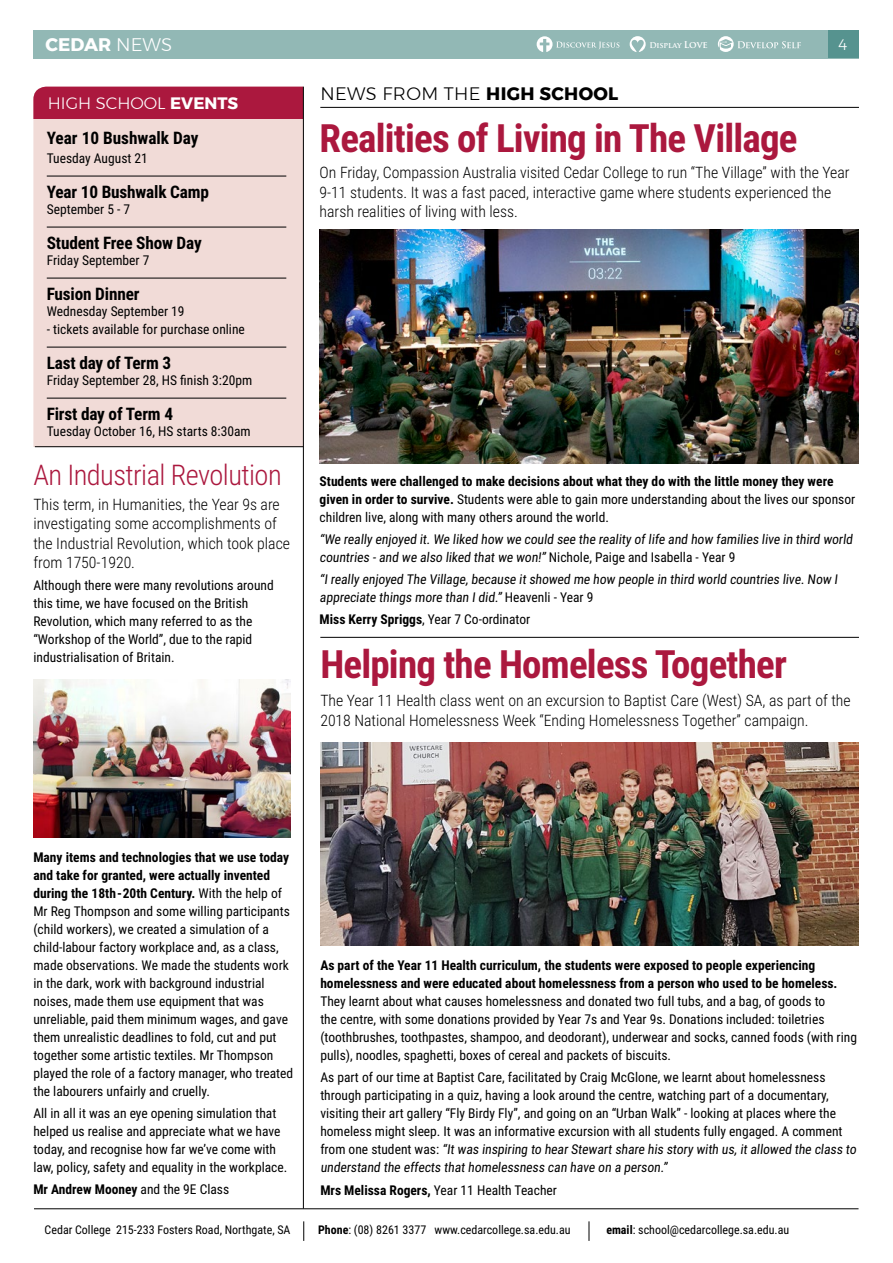
<style>
.page{position:relative;width:893px;height:1263px;background:#fff}
.page>*{position:absolute;margin:0;border:0;box-sizing:border-box;transform-origin:0 0}
.t1{font:700 39px "Roboto Condensed";letter-spacing:-.02em;color:#ab183e}
.t2{font:300 28.5px "Roboto Condensed";letter-spacing:-.02em;color:#ab183e}
.t3{font:700 18.15px "Montserrat";color:#fff}
.t4{font:300 18px "Montserrat";letter-spacing:.02em;color:#000}
.t5{font:700 17.25px "Roboto Condensed";letter-spacing:-.01em;color:#000}
.t6{font:300 16.5px "Montserrat";color:#fff}
.t7{font:300 15.75px/19.5px "Roboto Condensed";color:#000}
.t8{font:300 15.15px "Montserrat";color:#fff}
.t9{font:13.5px/18px "Roboto Condensed";color:#000}
.t10{font:700 13.5px/18px "Roboto Condensed";color:#000}
.t11{font:12px "Roboto Condensed";color:#000}
.t12{font:700 7.8px "Trajan Pro";letter-spacing:-.02em;color:#fff}
.s1{font-weight:300}
.s2{font-size:9.15px}
.s3{font-weight:700}
.s4{font-weight:400}
</style>
<div class="page">
<div style="left:33px;top:119px;width:270px;height:328px;background:#f1dbd7"></div>
<div style="left:33px;top:87px;width:270px;height:32px;background:#ab183e"></div>
<hr style="left:303px;top:87px;width:1px;height:1121px;background:#000">
<hr style="left:47px;top:176px;width:239px;height:1px;background:#000">
<hr style="left:47px;top:227px;width:239px;height:1px;background:#000">
<hr style="left:47px;top:278px;width:239px;height:1px;background:#000">
<hr style="left:47px;top:347px;width:239px;height:1px;background:#000">
<hr style="left:47px;top:398px;width:239px;height:1px;background:#000">
<hr style="left:320px;top:107px;width:539px;height:1px;background:#000">
<svg style="left:589px;top:1221px;width:1px;height:20px"></svg>
<svg style="left:303px;top:1221px;width:1px;height:20px"></svg>
<hr style="left:34px;top:1208px;width:824px;height:1px;background:#000">
<div style="left:34px;top:30px;width:825px;height:28px;background:#92b8b5"></div>
<div style="left:828px;top:30px;width:30px;height:28px;background:#56938f"></div>
<svg style="left:718px;top:36px;width:83px;height:16px"></svg>
<svg style="left:630px;top:36px;width:16px;height:16px"></svg>
<svg style="left:537px;top:36px;width:82px;height:16px"></svg>
<hr style="left:35px;top:446px;width:268px;height:1px;background:#000">
<img style="left:320px;top:742px;width:539px;height:203px">
<hr style="left:320px;top:637px;width:539px;height:1px;background:#000">
<img style="left:320px;top:230px;width:539px;height:234px">
<img style="left:33px;top:679px;width:257px;height:158px">
<h3 class="t3" style="left:46px;top:30px;width:128px">CEDAR <span class="s1">NEWS</span></h3>
<p class="t12" style="left:649px;top:41px;width:60px">Display <span class="s2">Love</span></p>
<p class="t8" style="left:838px;top:33px;width:10px">4</p>
<p class="t6" style="left:48px;top:91px;width:192px">HIGH SCHOOL <span class="s3">EVENTS</span></p>
<p class="t5" style="left:47px;top:126px;width:153px">Year 10 Bushwalk Day</p>
<p class="t9" style="left:47px;top:149px;width:103px">Tuesday August 21</p>
<p class="t5" style="left:47px;top:179px;width:164px">Year 10 Bushwalk Camp</p>
<p class="t9" style="left:47px;top:200px;width:85px">September 5 - 7</p>
<p class="t5" style="left:47px;top:230px;width:156px">Student Free Show Day</p>
<p class="t9" style="left:47px;top:251px;width:104px">Friday September 7</p>
<p class="t5" style="left:47px;top:281px;width:94px">Fusion Dinner</p>
<p class="t9" style="left:47px;top:302px;width:139px">Wednesday September 19</p>
<p class="t9" style="left:47px;top:320px;width:200px">- tickets available for purchase online</p>
<p class="t5" style="left:47px;top:350px;width:126px">Last day of Term 3</p>
<p class="t9" style="left:47px;top:371px;width:207px">Friday September 28, HS finish 3:20pm</p>
<p class="t5" style="left:47px;top:401px;width:128px">First day of Term 4</p>
<p class="t9" style="left:47px;top:422px;width:205px">Tuesday October 16, HS starts 8:30am</p>
<h2 class="t2" style="left:33px;top:455px;width:250px">An Industrial Revolution</h2>
<p class="t7" style="left:33px;top:494px;width:258px">This term, in Humanities, the Year 9s are investigating some accomplishments of the Industrial Revolution, which took place from 1750-1920.</p>
<p class="t9" style="left:33px;top:576px;width:242px">Although there were many revolutions around this time, we have focused on the British Revolution, which many referred to as the “Workshop of the World”, due to the rapid industrialisation of Britain.</p>
<h3 class="t4" style="left:320px;top:80px;width:299px">NEWS FROM THE <span class="s3">HIGH SCHOOL</span></h3>
<h1 class="t1" style="left:320px;top:110px;width:480px">Realities of Living in The Village</h1>
<p class="t7" style="left:320px;top:162px;width:532px">On Friday, Compassion Australia visited Cedar College to run “The Village” with the Year<br>9-11 students. It was a fast paced, interactive game where students experienced the harsh realities of living with less.</p>
<p class="t9" style="left:320px;top:471px;width:537px"><span class="s3">Students were challenged to make decisions about what they do with the little money they were given in order to survive.</span> Students were able to gain more understanding about the lives our sponsor children live, along with many others around the world.</p>
<p class="t9" style="left:320px;top:530px;width:537px">“We really enjoyed it. We liked how we could see the reality of life and how families live in third world countries - and we also liked that we won!” N i c h o l e, P a i g e a n d I s a b e l l a - Ye a r 9</p>
<p class="t9" style="left:320px;top:570px;width:522px">“I really enjoyed The Village, because it showed me how people in third world countries live. Now I appreciate things more than I did.” H e ave n l i - Ye a r 9</p>
<p class="t9" style="left:320px;top:610px;width:212px"><span class="s3">Miss Kerry Spriggs</span>, Year 7 Co-ordinator</p>
<h1 class="t1" style="left:320px;top:637px;width:468px">Helping the Homeless Together</h1>
<p class="t7" style="left:320px;top:690px;width:532px">The Year 11 Health class went on an excursion to Baptist Care (West) SA, as part of the<br>2018 National Homelessness Week “Ending Homelessness Together” campaign.</p>
<p class="t9" style="left:33px;top:847px;width:261px"><span class="s3">Many items and technologies that we use today and take for granted, were actually invented during the 18th-20th Century.</span> With the help of Mr Reg Thompson and some willing participants (child workers), we created a simulation of a child-labour factory workplace and, as a class, made observations. We made the students work in the dark, work with background industrial noises, made them use equipment that was unreliable, paid them minimum wages, and gave them unrealistic deadlines to fold, cut and put together some artistic textiles. Mr Thompson played the role of a factory manager, who treated the labourers unfairly and cruelly.</p>
<p class="t9" style="left:33px;top:1103px;width:255px">All in all it was an eye opening simulation that helped us realise and appreciate what we have today, and recognise how far we’ve come with law, policy, safety and equality in the workplace.</p>
<p class="t10" style="left:33px;top:1180px;width:197px">Mr Andrew Mooney <span class="s4">and the 9E Class</span></p>
<p class="t10" style="left:320px;top:956px;width:519px">As part of the Year 11 Health curriculum, the students were exposed to people experiencing homelessness and were educated about homelessness from a person who used to be homeless.</p>
<p class="t9" style="left:320px;top:992px;width:538px">They learnt about what causes homelessness and donated two full tubs, and a bag, of goods to<br>the centre, with some donations provided by Year 7s and Year 9s. Donations included: toiletries (toothbrushes, toothpastes, shampoo, and deodorant), underwear and socks, canned foods (with ring pulls), noodles, spaghetti, boxes of cereal and packets of biscuits.</p>
<p class="t9" style="left:320px;top:1068px;width:540px">As part of our time at Baptist Care, facilitated by Craig McGlone, we learnt about homelessness through participating in a quiz, having a look around the centre, watching part of a documentary, visiting their art gallery “Fly Birdy Fly”, and going on an “Urban Walk” - looking at places where the homeless might sleep. It was an informative excursion with all students fully engaged. A comment<br>f ro m o n e s t u d e n t w a s : “It was inspiring to hear Stewart share his story with us, it allowed the class to understand the effects that homelessness can have on a person.”</p>
<p class="t9" style="left:320px;top:1180px;width:238px"><span class="s3">Mrs Melissa Rogers,</span> Year 11 Health Teacher</p>
<p class="t11" style="left:45px;top:1221px;width:247px">Cedar College 215-233 Fosters Road, Northgate, SA</p>
<p class="t11" style="left:318px;top:1221px;width:254px"><span class="s3">Phone</span>: (08) 8261 3377 www.cedarcollege.sa.edu.au</p>
<p class="t11" style="left:606px;top:1221px;width:184px"><span class="s3">email</span>: school@cedarcollege.sa.edu.au</p>
</div>
